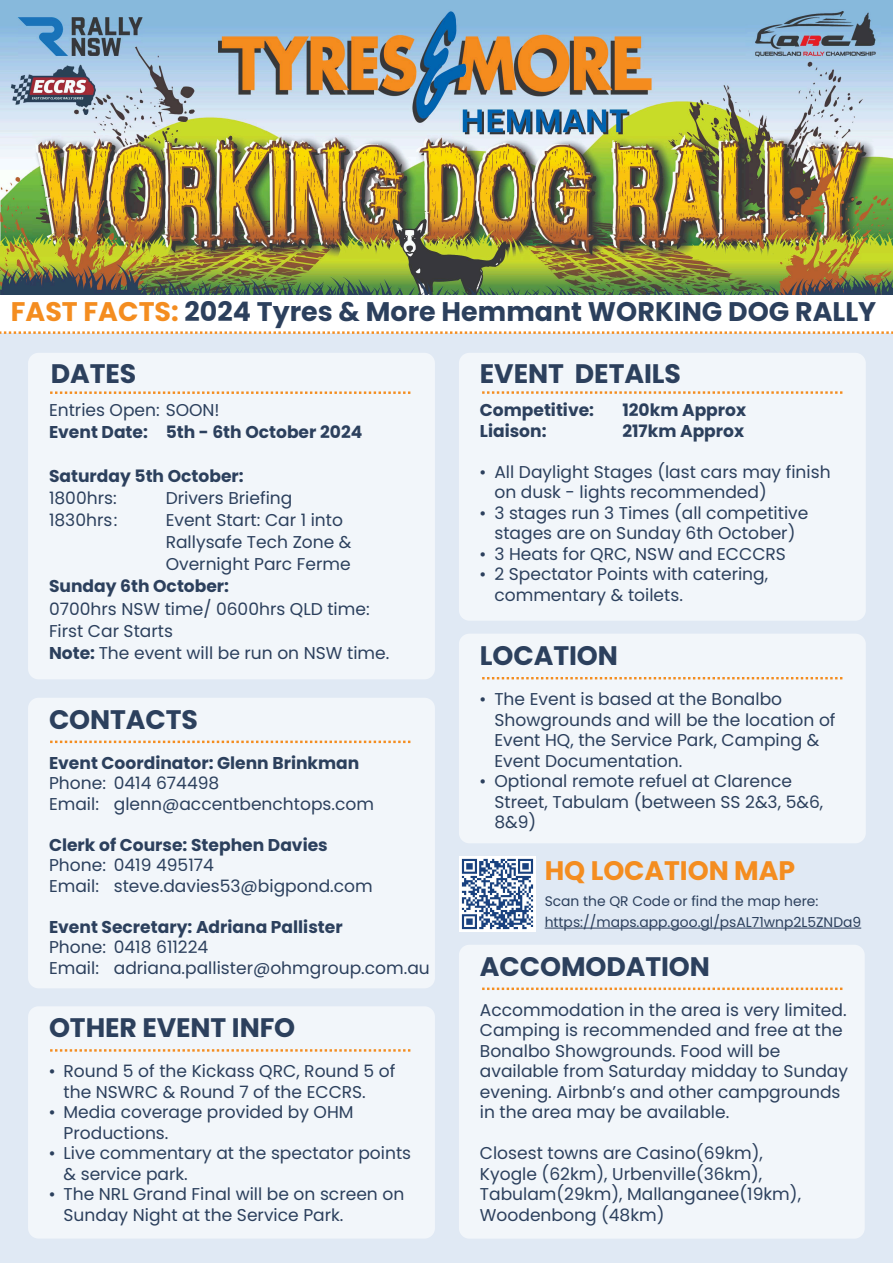
<style>
.page{position:relative;width:893px;height:1263px;background:#e0e9f4}
.page>*{position:absolute;margin:0;border:0;box-sizing:border-box;transform-origin:0 0}
.t1{font:700 26.85px "Poppins";color:#2c405d}
.t2{font:700 26.7px "Poppins";letter-spacing:-.005em;color:#2c405d}
.t3{font:700 26.7px "Poppins";letter-spacing:-.005em;color:#f48d20}
.t4{font:17.1px/20.5px "Poppins";color:#2c405d}
.t5{font:700 17.1px "Poppins";color:#2c405d}
.t6{font:13.8px/21px "Poppins";color:#2c405d}
.s1{color:#f48d20}
.s2{font-weight:700}
.s3{font-family:"Times New Roman"}
</style>
<div class="page">
<div style="left:28px;top:353px;width:407px;height:326px;background:#f2f6fa"></div>
<svg style="left:49px;top:391px;width:361px;height:3px"></svg>
<div style="left:459px;top:353px;width:407px;height:268px;background:#f2f6fa"></div>
<svg style="left:480px;top:391px;width:362px;height:3px"></svg>
<div style="left:459px;top:634px;width:407px;height:209px;background:#f2f6fa"></div>
<svg style="left:480px;top:677px;width:362px;height:2px"></svg>
<div style="left:28px;top:698px;width:407px;height:290px;background:#f2f6fa"></div>
<svg style="left:49px;top:741px;width:361px;height:2px"></svg>
<div style="left:28px;top:1006px;width:407px;height:232px;background:#f2f6fa"></div>
<svg style="left:49px;top:1049px;width:361px;height:3px"></svg>
<div style="left:459px;top:945px;width:406px;height:293px;background:#f2f6fa"></div>
<svg style="left:480px;top:987px;width:362px;height:3px"></svg>
<div style="left:0;top:171px;width:893px;height:162px;background:#fff"></div>
<img style="left:0;top:0;width:893px;height:294px">
<svg style="left:0;top:331px;width:893px;height:3px"></svg>
<hr style="left:545px;top:928px;width:316px;height:1px;background:#2c405d">
<img style="left:460px;top:856px;width:75px;height:76px">
<h1 class="t1" style="left:11px;top:296px;width:867px"><span class="s1">FAST FACTS:</span> 2024 Tyres &amp; More Hemmant WORKING DOG RALLY</h1>
<h2 class="t2" style="left:51px;top:358px;width:87px">DATES</h2>
<p class="t4" style="left:49px;top:400px;width:172px">Entries Open: SOON!</p>
<p class="t5" style="left:49px;top:422px;width:315px">Event Date: 5th - 6th October 2024</p>
<p class="t5" style="left:49px;top:466px;width:196px">Saturday 5th October:</p>
<p class="t4" style="left:49px;top:488px;width:69px">1800hrs:</p>
<p class="t4" style="left:166px;top:488px;width:128px">Drivers Briefing</p>
<p class="t4" style="left:49px;top:510px;width:70px">1830hrs :</p>
<p class="t4" style="left:166px;top:509px;width:187px;line-height:22px">Event Start: Car 1 into<br>Rallysafe Tech Zone &amp;<br>Overnight Parc Ferme</p>
<p class="t5" style="left:49px;top:577px;width:182px">Sunday 6th October:</p>
<p class="t4" style="left:49px;top:598px;width:342px;line-height:22px">0700hrs NSW time/ 0600hrs QLD time:<br>First Car Starts<br><span class="s2">Note:</span> The event will be run on NSW time.</p>
<h2 class="t2" style="left:49px;top:704px;width:151px">CONTACTS</h2>
<p class="t5" style="left:49px;top:753px;width:312px">Event Coordinator: Glenn Brinkman</p>
<p class="t4" style="left:49px;top:773px;width:327px">Phone: 0414 674498<br>Email: glenn@accentbenchtops.com</p>
<p class="t5" style="left:49px;top:835px;width:280px">Clerk of Course: Stephen Davies</p>
<p class="t4" style="left:49px;top:855px;width:325px">Phone: 0419 495174<br>Email: steve.davies53@bigpond.com</p>
<p class="t5" style="left:49px;top:917px;width:295px">Event Secretary: Adriana Pallister</p>
<p class="t4" style="left:49px;top:937px;width:382px">Phone: 0418 611224<br>Email: adriana.pallister@ohmgroup.com.au</p>
<h2 class="t2" style="left:49px;top:1013px;width:248px">OTHER EVENT INFO</h2>
<p class="t4" style="left:64px;top:1061px;width:333px;text-indent:-15px"><span class="s3">•</span> Round 5 of the Kickass QRC, Round 5 of the NSWRC &amp; Round 7 of the ECCRS.</p>
<p class="t4" style="left:64px;top:1102px;width:292px;text-indent:-15px"><span class="s3">•</span> Media coverage provided by OHM<br>Productions.</p>
<p class="t4" style="left:64px;top:1143px;width:349px;text-indent:-15px"><span class="s3">•</span> Live commentary at the spectator points &amp; service park.</p>
<p class="t4" style="left:64px;top:1184px;width:342px;text-indent:-15px"><span class="s3">•</span> The NRL Grand Final will be on screen on<br>Sunday Night at the Service Park.</p>
<h2 class="t2" style="left:480px;top:358px;width:203px">EVENT DETAILS</h2>
<p class="t5" style="left:480px;top:400px;width:116px">Competitive:</p>
<p class="t5" style="left:622px;top:400px;width:125px">120km Approx</p>
<p class="t5" style="left:480px;top:421px;width:68px">Liaison:</p>
<p class="t5" style="left:622px;top:421px;width:123px">217km Approx</p>
<p class="t4" style="left:494px;top:461px;width:338px;text-indent:-15px"><span class="s3">•</span> All Daylight Stages (last cars may finish on dusk - lights recommended)</p>
<p class="t4" style="left:480px;top:502px;width:330px;text-align:center"><span class="s3">•</span> 3 stages run 3 Times (all competitive stages are on Sunday 6th October)</p>
<p class="t4" style="left:480px;top:543px;width:308px"><span class="s3">•</span> 3 Heats for QRC, NSW and ECCCRS</p>
<p class="t4" style="left:494px;top:564px;width:275px;text-indent:-15px"><span class="s3">•</span> 2 Spectator Points with catering, commentary &amp; toilets.</p>
<h2 class="t2" style="left:480px;top:640px;width:140px">LOCATION</h2>
<p class="t4" style="left:494px;top:689px;width:343px;text-indent:-15px"><span class="s3">•</span> The Event is based at the Bonalbo<br>Showgrounds and will be the location of<br>Event HQ, the Service Park, Camping &amp;<br>Event Documentation.</p>
<p class="t4" style="left:494px;top:771px;width:330px;text-indent:-15px"><span class="s3">•</span> Optional remote refuel at Clarence<br>Street, Tabulam (between SS 2&amp;3, 5&amp;6,<br>8&amp;9)</p>
<h2 class="t3" style="left:545px;top:855px;width:252px">HQ LOCATION MAP</h2>
<p class="t6" style="left:545px;top:891px;width:318px">Scan the QR Code or find the map here: https://maps.app.goo.gl/psAL71wnp2L5ZNDa9</p>
<h2 class="t2" style="left:480px;top:951px;width:232px">ACCOMODATION</h2>
<p class="t4" style="left:480px;top:999px;width:370px">Accommodation in the area is very limited.<br>Camping is recommended and free at the Bonalbo Showgrounds. Food will be available from Saturday midday to Sunday evening. Airbnb’s and other campgrounds in the area may be available.</p>
<p class="t4" style="left:480px;top:1143px;width:323px">Closest towns are Casino(69km),<br>Kyogle (62km), Urbenville(36km),<br>Tabulam(29km), Mallanganee(19km),<br>Woodenbong (48km)</p>
</div>
